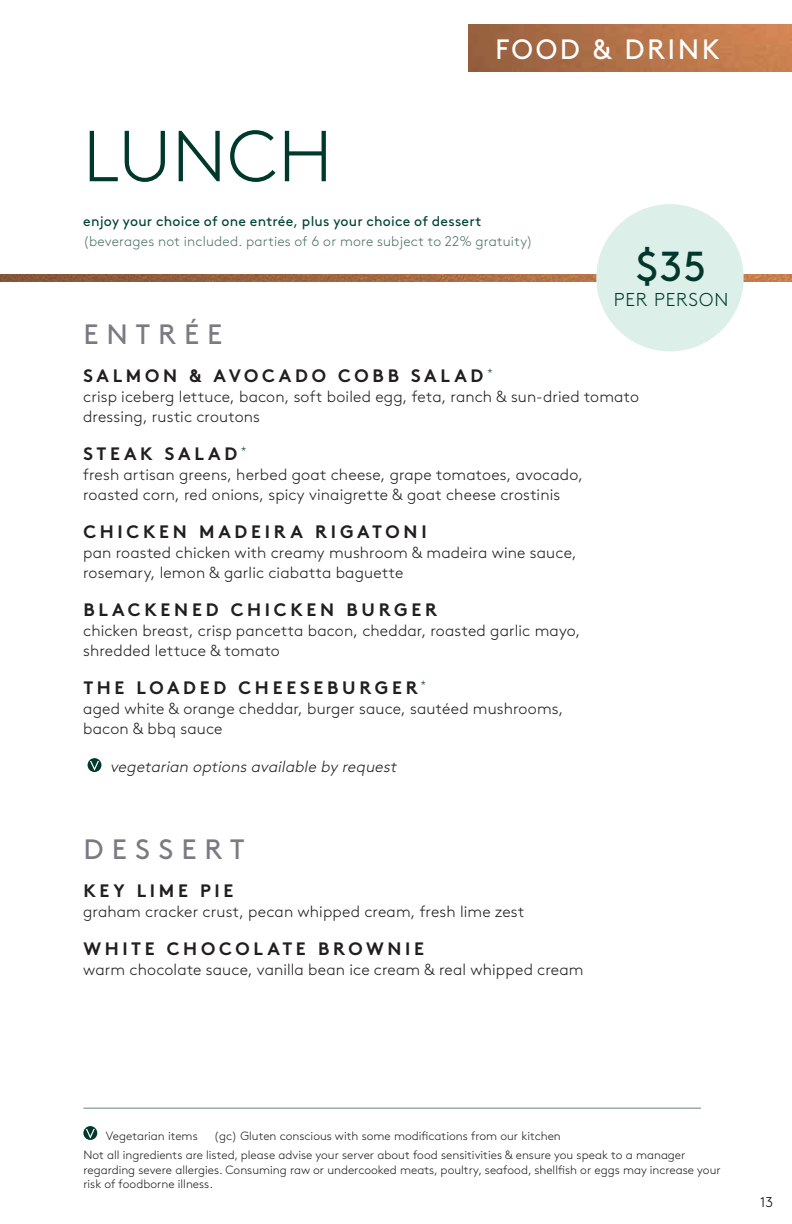
<style>
.page{position:relative;width:792px;height:1224px;background:#fff}
.page>*{position:absolute;margin:0;border:0;box-sizing:border-box;transform-origin:0 0}
.t1{font:300 72px "Brown";letter-spacing:.02em;color:#00392c}
.t2{font:41.8px "Brown";color:#00392c}
.t3{font:28px "Brown";letter-spacing:.285em;color:#7a7b82}
.t4{font:28px "Brown";letter-spacing:.09em;color:#fff}
.t5{font:300 18.6px "Brown";letter-spacing:.04em;color:#00392c}
.t6{font:700 18px "Brown";letter-spacing:.205em;color:#211e1e}
.t7{font:300 16px/20px "Brown";letter-spacing:.01em;color:#211e1e}
.t8{font:italic 300 16px "Brown";color:#211e1e}
.t9{font:300 14px "Brown";letter-spacing:.015em;color:#4d7269}
.t10{font:14px "Brown";letter-spacing:.015em;color:#004336}
.t11{font:300 14px "Brown";color:#000}
.t12{font:300 12px/14.4px "Brown";color:#211e1e}
</style>
<div class="page">
<img style="left:0;top:274px;width:792px;height:7px">
<div style="left:88px;top:758px;width:13px;height:14px;background:#00392c;border-radius:50%"></div>
<svg style="left:90px;top:761px;width:9px;height:10px"></svg>
<hr style="left:83px;top:1108px;width:618px;height:1px;background:#64847c">
<svg style="left:83px;top:1126px;width:14px;height:14px"></svg>
<svg style="left:86px;top:1129px;width:9px;height:10px"></svg>
<div style="left:596px;top:204px;width:148px;height:147px;background:#dcefe9;border-radius:50%"></div>
<img style="left:469px;top:25px;width:323px;height:47px">
<h1 class="t1" style="left:83px;top:103px;width:251px">LUNCH</h1>
<h3 class="t4" style="left:495px;top:28px;width:226px">FOOD &amp; DRINK</h3>
<p class="t10" style="left:83px;top:211px;width:400px">enjoy your choice of one entrée, plus your choice of dessert</p>
<p class="t9" style="left:83px;top:231px;width:451px">(beverages not included. parties of 6 or more subject to 22% gratuity)</p>
<h2 class="t2" style="left:636px;top:234px;width:72px">$35</h2>
<p class="t5" style="left:614px;top:286px;width:116px">PER PERSON</p>
<h3 class="t3" style="left:83px;top:313px;width:140px">ENTRÉE</h3>
<p class="t6" style="left:83px;top:361px;width:411px">SALMON &amp; AVOCADO COBB SALAD <sup>*</sup></p>
<p class="t7" style="left:83px;top:385px;width:557px">crisp iceberg lettuce, bacon, soft boiled egg, feta, ranch &amp; sun-dried tomato dressing, rustic croutons</p>
<p class="t6" style="left:83px;top:439px;width:165px">STEAK SALAD <sup>*</sup></p>
<p class="t7" style="left:83px;top:463px;width:501px">fresh artisan greens, herbed goat cheese, grape tomatoes, avocado, roasted corn, red onions, spicy vinaigrette &amp; goat cheese crostinis</p>
<p class="t6" style="left:83px;top:517px;width:345px">CHICKEN MADEIRA RIGATONI</p>
<p class="t7" style="left:83px;top:541px;width:495px">pan roasted chicken with creamy mushroom &amp; madeira wine sauce, rosemary, lemon &amp; garlic ciabatta baguette</p>
<p class="t6" style="left:83px;top:595px;width:355px">BLACKENED CHICKEN BURGER</p>
<p class="t7" style="left:83px;top:619px;width:499px">chicken breast, crisp pancetta bacon, cheddar, roasted garlic mayo, shredded lettuce &amp; tomato</p>
<p class="t6" style="left:83px;top:673px;width:344px">THE LOADED CHEESEBURGER<sup>*</sup></p>
<p class="t7" style="left:83px;top:697px;width:482px">aged white &amp; orange cheddar, burger sauce, sautéed mushrooms, bacon &amp; bbq sauce</p>
<p class="t8" style="left:110px;top:755px;width:292px">vegetarian optionsavailable by request</p>
<h3 class="t3" style="left:83px;top:828px;width:163px">DESSERT</h3>
<p class="t6" style="left:83px;top:876px;width:152px">KEY LIME PIE</p>
<p class="t7" style="left:83px;top:900px;width:443px">graham cracker crust, pecan whipped cream, fresh lime zest</p>
<p class="t6" style="left:83px;top:934px;width:342px">WHITE CHOCOLATE BROWNIE</p>
<p class="t7" style="left:83px;top:958px;width:502px">warm chocolate sauce, vanilla bean ice cream &amp; real whipped cream</p>
<p class="t12" style="left:106px;top:1128px;width:93px">Vegetarian items</p>
<p class="t12" style="left:214px;top:1128px;width:348px">(gc) Gluten conscious with some modifications from our kitchen</p>
<p class="t12" style="left:83px;top:1147px;width:639px">Not all ingredients are listed, please advise your server about food sensitivities &amp; ensure you speak to a manager regarding severe allergies. Consuming raw or undercooked meats, poultry, seafood, shellfish or eggs may increase your risk of foodborne illness.</p>
<p class="t11" style="left:760px;top:1192px;width:14px">13</p>
</div>
